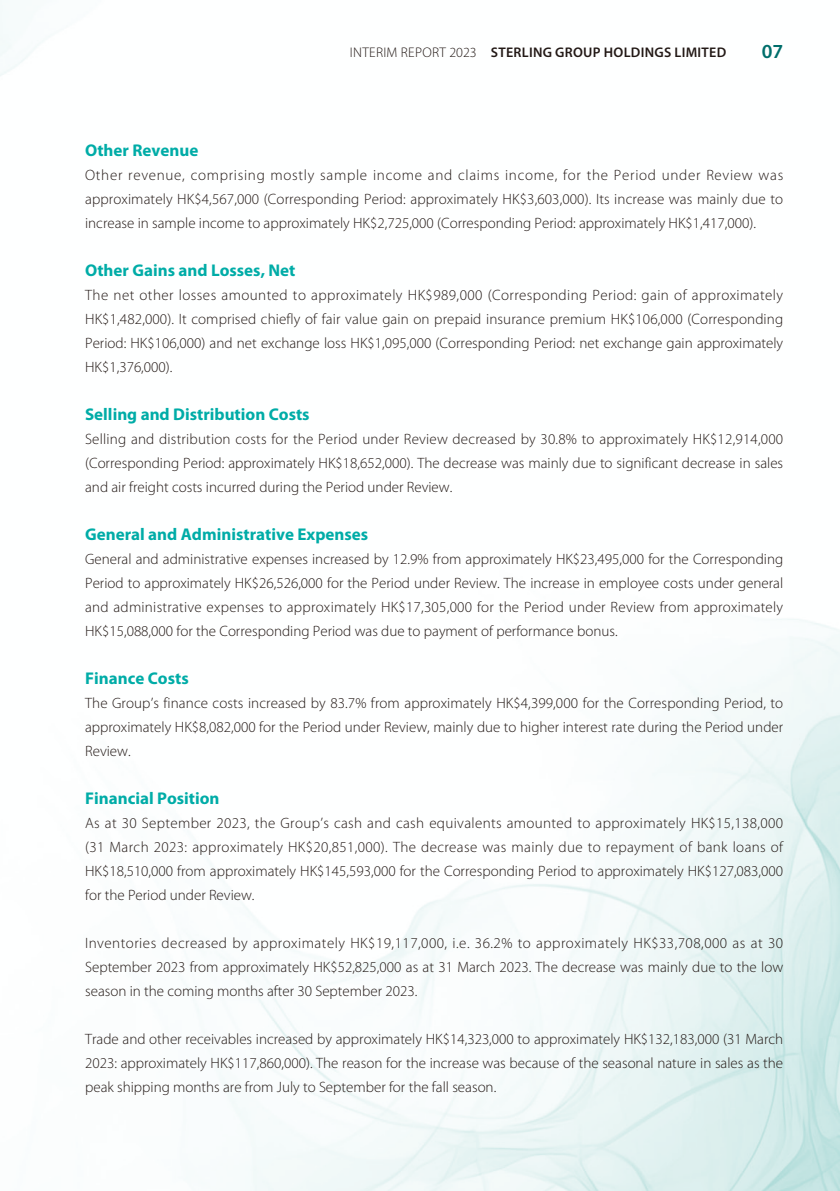
<style>
.page{position:relative;width:840px;height:1191px;background:#fff}
.page>*{position:absolute;margin:0;border:0;box-sizing:border-box;transform-origin:0 0}
.t1{font:600 20px "Myriad Pro";color:#006e6b}
.t2{font:700 17px "Myriad Pro";color:#00aca7}
.t3{font:300 15px/24px "Myriad Pro";color:#231916;text-align:justify}
.t4{font:600 14px "Myriad Pro";letter-spacing:.02em;color:#231916}
.s1{font-weight:300}
</style>
<div class="page">
<img style="left:0;top:0;width:839px;height:1191px">
<p class="t4" style="left:350px;top:47px;width:377px"><span class="s1">INTERIM REPORT 2023</span> STERLING GROUP HOLDINGS LIMITED</p>
<h1 class="t1" style="left:761px;top:44px;width:23px">07</h1>
<p class="t2" style="left:85px;top:144px;width:115px">Other Revenue</p>
<p class="t3" style="left:85px;top:164px;width:699px">Other revenue, comprising mostly sample income and claims income, for the Period under Review was approximately HK$4,567,000 (Corresponding Period: approximately HK$3,603,000). Its increase was mainly due to increase in sample income to approximately HK$2,725,000 (Corresponding Period: approximately HK$1,417,000).</p>
<p class="t2" style="left:85px;top:264px;width:212px">Other Gains and Losses, Net</p>
<p class="t3" style="left:85px;top:284px;width:699px">The net other losses amounted to approximately HK$989,000 (Corresponding Period: gain of approximately HK$1,482,000). It comprised chiefly of fair value gain on prepaid insurance premium HK$106,000 (Corresponding Period: HK$106,000) and net exchange loss HK$1,095,000 (Corresponding Period: net exchange gain approximately HK$1,376,000).</p>
<p class="t2" style="left:85px;top:408px;width:226px">Selling and Distribution Costs</p>
<p class="t3" style="left:85px;top:428px;width:699px">Selling and distribution costs for the Period under Review decreased by 30.8% to approximately HK$12,914,000 (Corresponding Period: approximately HK$18,652,000). The decrease was mainly due to significant decrease in sales and air freight costs incurred during the Period under Review.</p>
<p class="t2" style="left:85px;top:528px;width:284px">General and Administrative Expenses</p>
<p class="t3" style="left:85px;top:548px;width:699px">General and administrative expenses increased by 12.9% from approximately HK$23,495,000 for the Corresponding Period to approximately HK$26,526,000 for the Period under Review. The increase in employee costs under general and administrative expenses to approximately HK$17,305,000 for the Period under Review from approximately HK$15,088,000 for the Corresponding Period was due to payment of performance bonus.</p>
<p class="t2" style="left:85px;top:672px;width:105px">Finance Costs</p>
<p class="t3" style="left:85px;top:692px;width:699px">The Group’s finance costs increased by 83.7% from approximately HK$4,399,000 for the Corresponding Period, to approximately HK$8,082,000 for the Period under Review, mainly due to higher interest rate during the Period under Review.</p>
<p class="t2" style="left:85px;top:792px;width:136px">Financial Position</p>
<p class="t3" style="left:85px;top:812px;width:699px">As at 30 September 2023, the Group’s cash and cash equivalents amounted to approximately HK$15,138,000 (31 March 2023: approximately HK$20,851,000). The decrease was mainly due to repayment of bank loans of HK$18,510,000 from approximately HK$145,593,000 for the Corresponding Period to approximately HK$127,083,000 for the Period under Review.</p>
<p class="t3" style="left:85px;top:932px;width:699px">Inventories decreased by approximately HK$19,117,000, i.e. 36.2% to approximately HK$33,708,000 as at 30<br>September 2023 from approximately HK$52,825,000 as at 31 March 2023. The decrease was mainly due to the low season in the coming months after 30 September 2023.</p>
<p class="t3" style="left:85px;top:1028px;width:699px">Trade and other receivables increased by approximately HK$14,323,000 to approximately HK$132,183,000 (31 March 2023: approximately HK$117,860,000). The reason for the increase was because of the seasonal nature in sales as the peak shipping months are from July to September for the fall season.</p>
</div>
